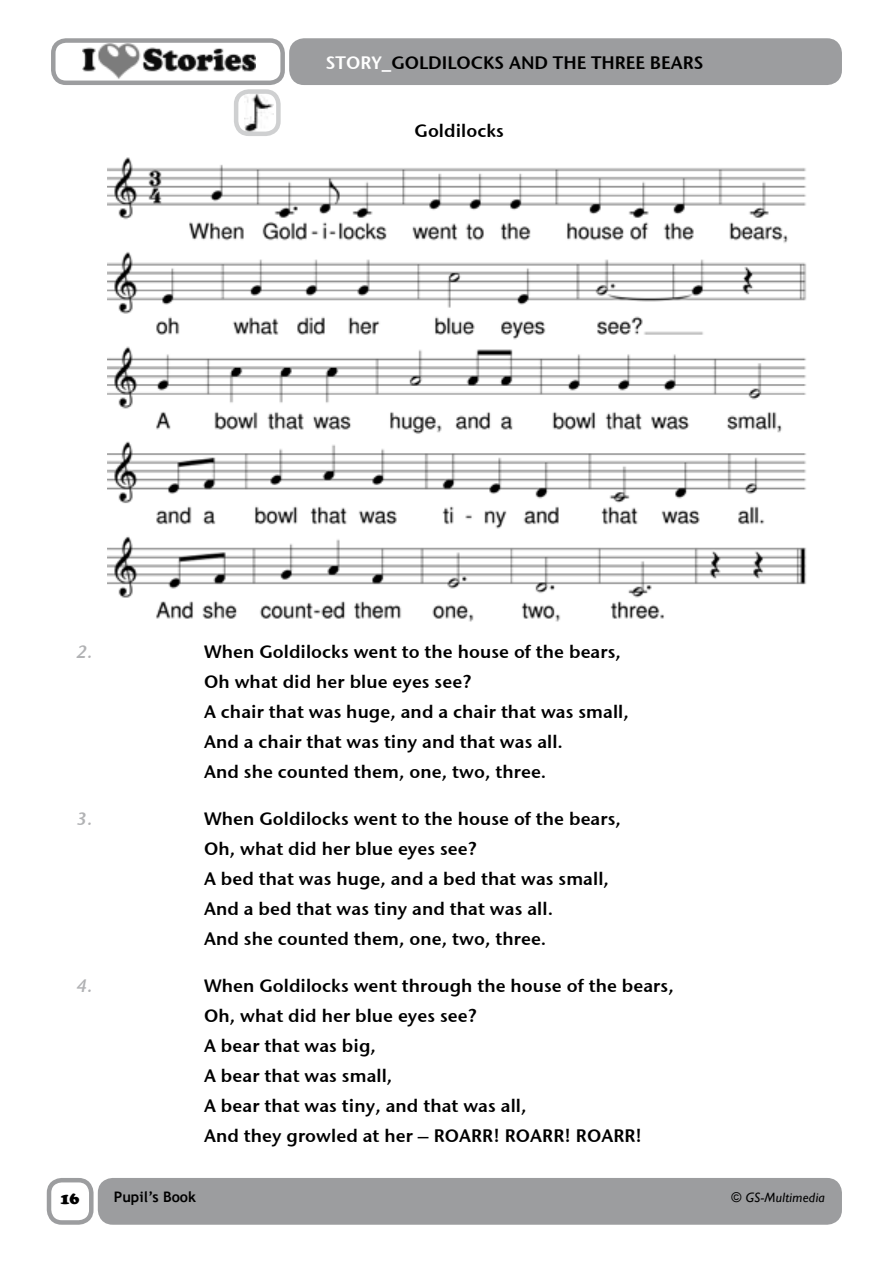
<style>
.page{position:relative;width:893px;height:1263px;background:#fff}
.page>*{position:absolute;margin:0;border:0;box-sizing:border-box;transform-origin:0 0}
.t1{font:18px/30px "Stone Sans Sem ITCTT Semi";letter-spacing:.005em;color:#000}
.t2{font:18px "Stone Sans Sem ITCTT Semi Ita";color:#b1b2b4}
.t3{font:900 16.5px "Cooper";color:#000}
.t4{font:700 14.55px "Trebuchet MS";color:#000}
.t5{font:italic 13.5px "Gill Sans";letter-spacing:.025em;color:#000}
.s1{color:#fff}
</style>
<div class="page">
<div style="left:291px;top:41px;width:549px;height:42px;background:#9c9d9f;border-radius:13px"></div>
<div style="left:289px;top:38px;width:553px;height:47px;border:4px solid #9c9d9f;border-radius:13px"></div>
<div style="left:47px;top:1178px;width:47px;height:47px;border:4px solid #9c9d9f;border-radius:13px"></div>
<div style="left:100px;top:1180px;width:740px;height:42px;background:#9c9d9f;border-radius:13px"></div>
<div style="left:98px;top:1178px;width:744px;height:47px;border:4px solid #9c9d9f;border-radius:13px"></div>
<img style="left:83px;top:44px;width:173px;height:35px">
<div style="left:51px;top:38px;width:234px;height:47px;border:4px solid #9c9d9f;border-radius:13px"></div>
<img style="left:107px;top:157px;width:700px;height:465px">
<img style="left:244px;top:94px;width:29px;height:37px">
<div style="left:234px;top:89px;width:47px;height:47px;border:4px solid #cfd0d1;border-radius:13px"></div>
<p class="t1" style="left:326px;top:47px;width:379px"><span class="s1">STORY_</span>GOLDILOCKS AND THE THREE BEARS</p>
<p class="t1" style="left:415px;top:115px;width:91px">Goldilocks</p>
<p class="t2" style="left:77px;top:641px;width:18px">2.</p>
<p class="t1" style="left:204px;top:637px;width:426px">When Goldilocks went to the house of the bears, Oh what did her blue eyes see?<br>A chair that was huge, and a chair that was small, And a chair that was tiny and that was all.<br>And she counted them, one, two, three.</p>
<p class="t2" style="left:77px;top:808px;width:18px">3.</p>
<p class="t1" style="left:204px;top:804px;width:418px">When Goldilocks went to the house of the bears, Oh, what did her blue eyes see?<br>A bed that was huge, and a bed that was small, And a bed that was tiny and that was all.<br>And she counted them, one, two, three.</p>
<p class="t2" style="left:77px;top:975px;width:18px">4.</p>
<p class="t1" style="left:204px;top:971px;width:471px">When Goldilocks went through the house of the bears, Oh, what did her blue eyes see?<br>A bear that was big,<br>A bear that was small,<br>A bear that was tiny, and that was all,<br>And they growled at her – ROARR! ROARR! ROARR!</p>
<p class="t3" style="left:60px;top:1188px;width:21px">16</p>
<p class="t4" style="left:114px;top:1187px;width:84px">Pupil’s Book</p>
<p class="t5" style="left:731px;top:1189px;width:95px">© GS-Multimedia</p>
</div>
